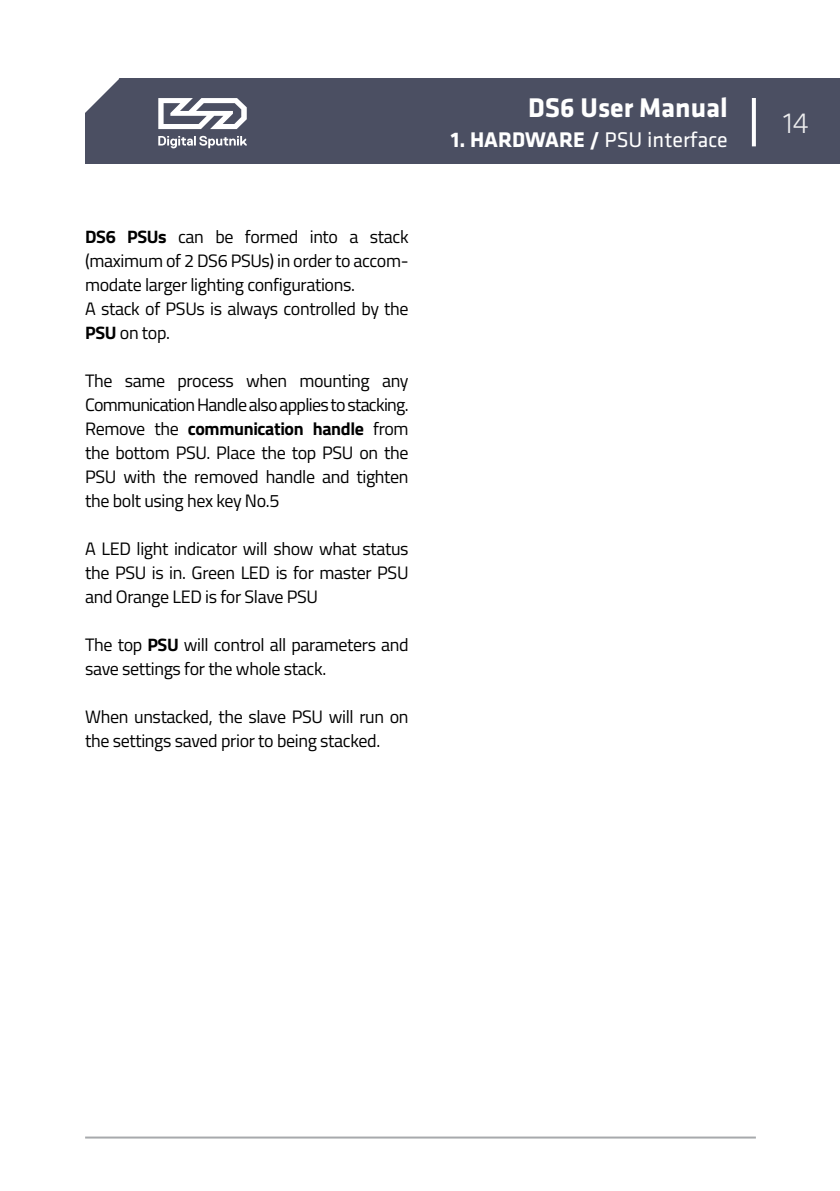
<style>
.page{position:relative;width:840px;height:1191px;background:#fff}
.page>*{position:absolute;margin:0;border:0;box-sizing:border-box;transform-origin:0 0}
.t1{font:300 30px "Klavika";color:#ededee}
.t2{font:700 28px "Klavika";color:#fff}
.t3{font:22px "Klavika";color:#fff}
.t4{font:18px/24px "Titillium Web";letter-spacing:-.02em;color:#000}
.s1{font-weight:700}
</style>
<div class="page">
<div style="left:85px;top:79px;width:754px;height:85px;background:#4b4f62"></div>
<svg style="left:158px;top:136px;width:89px;height:12px"></svg>
<svg style="left:158px;top:98px;width:88px;height:31px"></svg>
<svg style="left:751px;top:98px;width:4px;height:48px"></svg>
<svg style="left:85px;top:78px;width:34px;height:35px"></svg>
<hr style="left:85px;top:1136px;width:670px;height:2px;background:#a7a9ac">
<p class="t4" style="left:85px;top:224px;width:325px"><span class="s1">DS6 PSUs</span> can be formed into a stack (maximum of 2 DS6 PSUs) in order to accom&shy;modate larger lighting configurations.<br>A stack of PSUs is always controlled by the <span class="s1">PSU</span> on top.</p>
<p class="t4" style="left:85px;top:368px;width:325px;text-align:justify">The same process when mounting any Communication Handle also applies to stacking.<br>Remove the <span class="s1">communication handle</span> from the bottom PSU. Place the top PSU on the PSU with the removed handle and tighten the bolt using hex key No.5</p>
<p class="t4" style="left:85px;top:536px;width:325px;text-align:justify">A LED light indicator will show what status the PSU is in. Green LED is for master PSU and Orange LED is for Slave PSU</p>
<p class="t4" style="left:85px;top:632px;width:325px">The top <span class="s1">PSU</span> will control all parameters and save settings for the whole stack.</p>
<p class="t4" style="left:85px;top:704px;width:325px">When unstacked, the slave PSU will run on the settings saved prior to being stacked.</p>
<h2 class="t2" style="left:528px;top:92px;width:201px">DS6 User Manual</h2>
<p class="t3" style="left:450px;top:128px;width:278px"><span class="s1">1. HARDWARE /</span> PSU interface</p>
<h1 class="t1" style="left:782px;top:107px;width:27px">14</h1>
</div>
